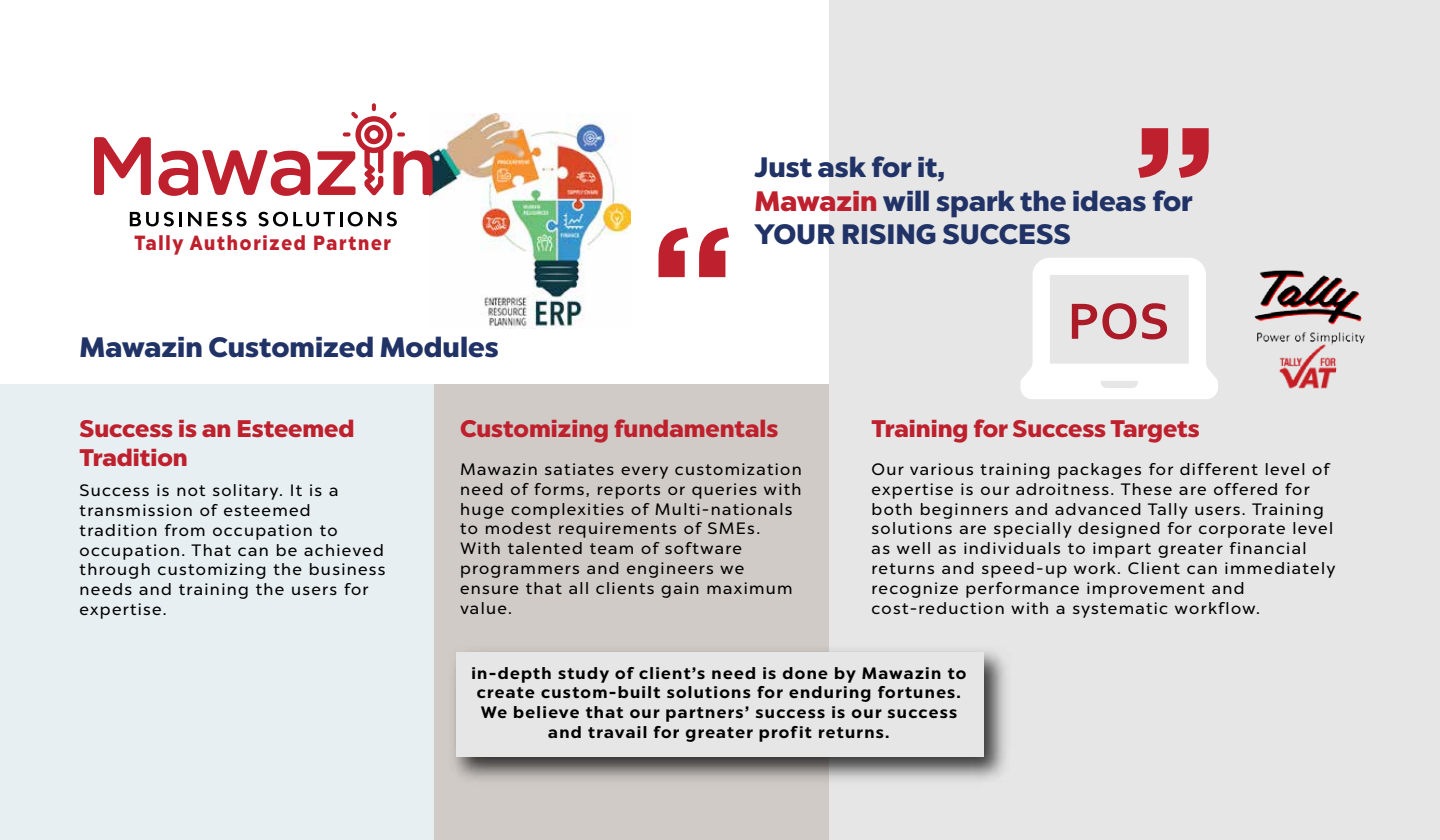
<style>
.page{position:relative;width:1440px;height:840px;background:#fff}
.page>*{position:absolute;margin:0;border:0;box-sizing:border-box;transform-origin:0 0}
.t1{font:700 53.55px "Corbel";color:#be1e2d}
.t2{font:900 28.05px/33.8px "Chronica Pro";color:#213366}
.t3{font:900 24px/28.8px "Chronica Pro";color:#bf202d}
.t4{font:900 20.55px "Chronica Pro";letter-spacing:.1em;color:#bf202d;scale:.88 1}
.t5{font:16.5px/19.8px "Chronica Pro";letter-spacing:.08em;color:#000}
.t6{font:700 16.5px/19.8px "Chronica Pro";letter-spacing:.08em;color:#000;text-align:center}
.s1{color:#bf202d}
</style>
<div class="page">
<div style="left:422px;top:384px;width:421px;height:456px;background:#d1cbc7"></div>
<div style="left:830px;top:0;width:610px;height:840px;background:#e6e6e6"></div>
<div style="left:0;top:384px;width:434px;height:456px;background:#e7eff2"></div>
<img style="left:429px;top:114px;width:202px;height:214px">
<svg style="left:1138px;top:128px;width:71px;height:50px"></svg>
<svg style="left:659px;top:227px;width:70px;height:50px"></svg>
<svg style="left:318px;top:103px;width:115px;height:92px"></svg>
<svg style="left:158px;top:150px;width:152px;height:46px"></svg>
<svg style="left:94px;top:137px;width:57px;height:58px"></svg>
<svg style="left:130px;top:212px;width:44px;height:14px"></svg>
<hr style="left:179px;top:212px;width:3px;height:14px;background:#000">
<svg style="left:188px;top:212px;width:13px;height:14px"></svg>
<svg style="left:208px;top:212px;width:39px;height:14px"></svg>
<svg style="left:259px;top:212px;width:83px;height:15px"></svg>
<svg style="left:348px;top:212px;width:33px;height:15px"></svg>
<svg style="left:387px;top:212px;width:10px;height:14px"></svg>
<img style="left:454px;top:639px;width:552px;height:151px">
<div style="left:456px;top:652px;width:528px;height:106px;background:#e6e6e6"></div>
<svg style="left:1020px;top:258px;width:198px;height:141px"></svg>
<div style="left:1068px;top:295px;width:102px;height:57px;background:#e6e6e6"></div>
<img style="left:1254px;top:270px;width:111px;height:119px">
<p class="t4" style="left:135px;top:230px;width:293px">Tally Authorized Partner</p>
<h2 class="t2" style="left:80px;top:331px;width:421px">Mawazin Customized Modules</h2>
<h2 class="t2" style="left:754px;top:150px;width:440px">Just ask for it,<br><span class="s1">Mawazin</span> will spark the ideas for<br>YOUR RISING SUCCESS</h2>
<h1 class="t1" style="left:1068px;top:288px;width:104px">POS</h1>
<h3 class="t3" style="left:80px;top:414px;width:276px">Success is an Esteemed<br>Tradition</h3>
<p class="t5" style="left:80px;top:481px;width:308px">Success is not solitary. It is a transmission of esteemed tradition from occupation to occupation. That can be achieved through customizing the business needs and training the users for expertise.</p>
<h3 class="t3" style="left:460px;top:414px;width:320px">Customizing fundamentals</h3>
<p class="t5" style="left:460px;top:459px;width:343px">Mawazin satiates every customization need of forms, reports or queries with huge complexities of Multi-nationals to modest requirements of SMEs.<br>With talented team of software programmers and engineers we ensure that all clients gain maximum value.</p>
<h3 class="t3" style="left:872px;top:414px;width:330px">Training for Success Targets</h3>
<p class="t5" style="left:872px;top:459px;width:466px">Our various training packages for different level of expertise is our adroitness. These are offered for both beginners and advanced Tally users. Training solutions are specially designed for corporate level as well as individuals to impart greater financial returns and speed-up work. Client can immediately recognize performance improvement and cost-reduction with a systematic workflow.</p>
<p class="t6" style="left:471px;top:663px;width:497px">in-depth study of client’s need is done by Mawazin to create custom-built solutions for enduring fortunes.<br>We believe that our partners’ success is our success and travail for greater profit returns.</p>
</div>
